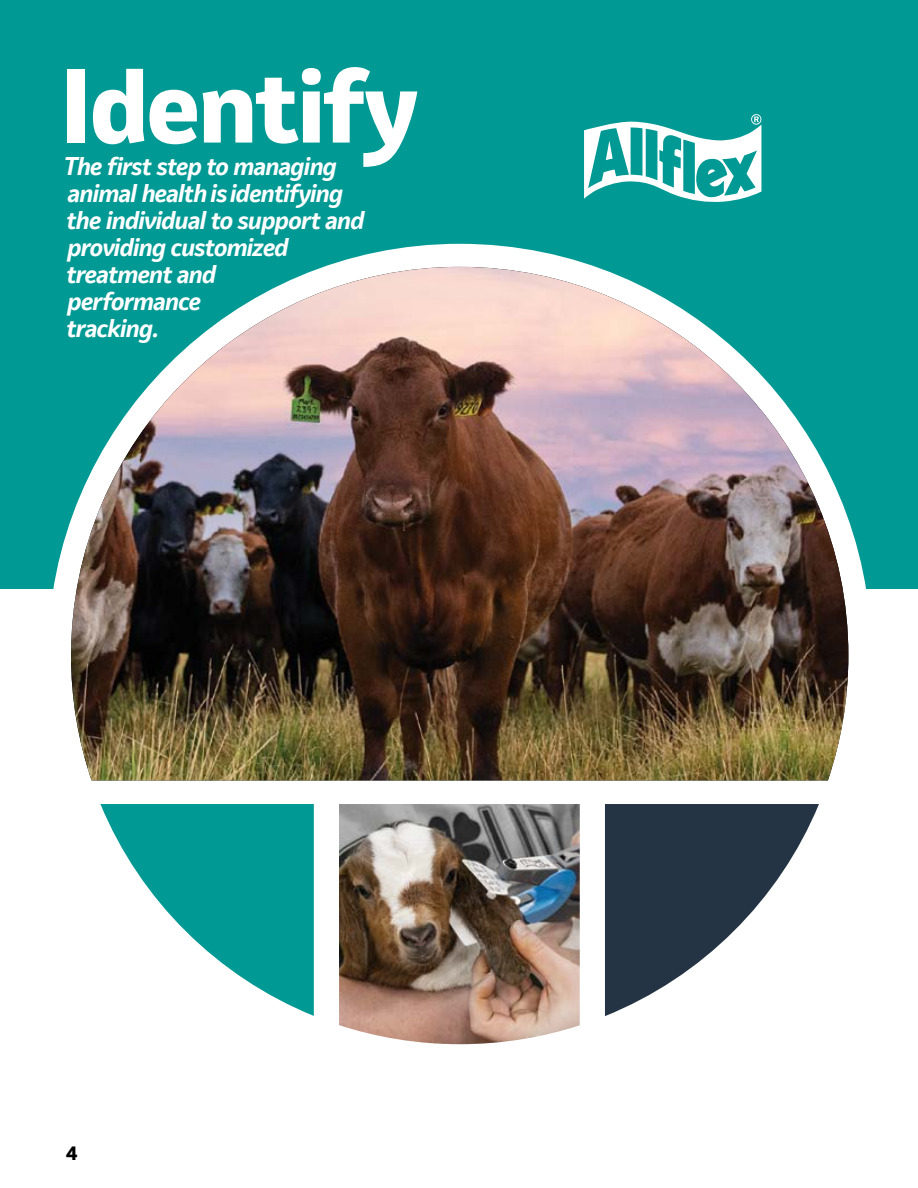
<style>
.page{position:relative;width:918px;height:1188px;background:#fff}
.page>*{position:absolute;margin:0;border:0;box-sizing:border-box;transform-origin:0 0}
.t1{font:800 97.5px "Invention";letter-spacing:-.02em;color:#fff}
.t2{font:italic 700 24px/27px "Invention";letter-spacing:-.025em;color:#fff}
.t3{font:800 18px "Invention";color:#000}
</style>
<div class="page">
<div style="left:0;top:0;width:918px;height:588px;background:#009994"></div>
<div style="left:48px;top:244px;width:823px;height:823px;background:#fff;border-radius:50%"></div>
<svg style="left:100px;top:804px;width:214px;height:212px;fill:#009994"></svg>
<img style="left:339px;top:804px;width:241px;height:240px">
<svg style="left:605px;top:804px;width:214px;height:212px;fill:#243444"></svg>
<img style="left:71px;top:267px;width:777px;height:513px">
<svg style="left:584px;top:114px;width:177px;height:88px"></svg>
<h1 class="t1" style="left:60px;top:35px;width:359px">Identify</h1>
<p class="t2" style="left:63px;top:153px;width:303px">The first step to managing animal health is identifying the individual to support and providing customized treatment and<br>performance<br>tracking.</p>
<p class="t3" style="left:66px;top:1140px;width:13px">4</p>
</div>
